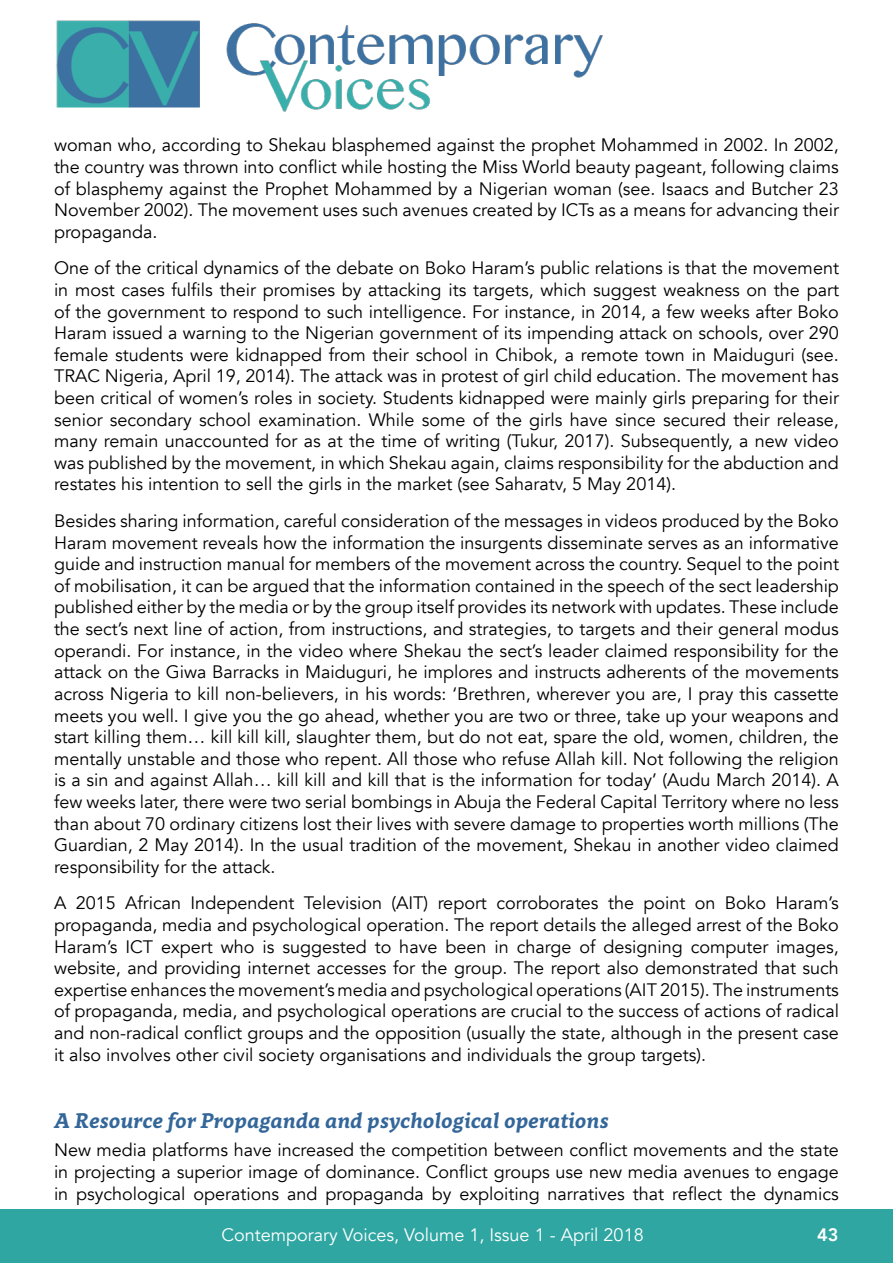
<style>
.page{position:relative;width:893px;height:1263px;background:#fff}
.page>*{position:absolute;margin:0;border:0;box-sizing:border-box;transform-origin:0 0}
.t1{font:italic 700 21px "Clavo";color:#369}
.t2{font:18px/21.6px "Avenir";color:#000;text-align:justify}
.t3{font:18px "Avenir";color:#fff}
.t4{font:800 18px "Avenir";color:#fff}
</style>
<div class="page">
<div style="left:0;top:1210px;width:893px;height:53px;background:#2fa6a2"></div>
<img style="left:56px;top:21px;width:547px;height:91px">
<p class="t2" style="left:54px;top:135px;width:786px">woman who, according to Shekau blasphemed against the prophet Mohammed in 2002. In 2002, the country was thrown into conflict while hosting the Miss World beauty pageant, following claims of blasphemy against the Prophet Mohammed by a Nigerian woman (see. Isaacs and Butcher 23<br>November 2002). The movement uses such avenues created by ICTs as a means for advancing their propaganda.</p>
<p class="t2" style="left:54px;top:258px;width:786px">One of the critical dynamics of the debate on Boko Haram’s public relations is that the movement in most cases fulfils their promises by attacking its targets, which suggest weakness on the part of the government to respond to such intelligence. For instance, in 2014, a few weeks after Boko Haram issued a warning to the Nigerian government of its impending attack on schools, over 290 female students were kidnapped from their school in Chibok, a remote town in Maiduguri (see.<br>TRAC Nigeria, April 19, 2014). The attack was in protest of girl child education. The movement has been critical of women’s roles in society. Students kidnapped were mainly girls preparing for their senior secondary school examination. While some of the girls have since secured their release, many remain unaccounted for as at the time of writing (Tukur, 2017). Subsequently, a new video was published by the movement, in which Shekau again, claims responsibility for the abduction and restates his intention to sell the girls in the market (see Saharatv, 5 May 2014).</p>
<p class="t2" style="left:54px;top:510px;width:786px">Besides sharing information, careful consideration of the messages in videos produced by the Boko Haram movement reveals how the information the insurgents disseminate serves as an informative guide and instruction manual for members of the movement across the country. Sequel to the point of mobilisation, it can be argued that the information contained in the speech of the sect leadership published either by the media or by the group itself provides its network with updates. These include the sect’s next line of action, from instructions, and strategies, to targets and their general modus operandi. For instance, in the video where Shekau the sect’s leader claimed responsibility for the attack on the Giwa Barracks in Maiduguri, he implores and instructs adherents of the movements across Nigeria to kill non-believers, in his words: ‘Brethren, wherever you are, I pray this cassette meets you well. I give you the go ahead, whether you are two or three, take up your weapons and start killing them… kill kill kill, slaughter them, but do not eat, spare the old, women, children, the mentally unstable and those who repent. All those who refuse Allah kill. Not following the religion is a sin and against Allah… kill kill and kill that is the information for today’ (Audu March 2014). A few weeks later, there were two serial bombings in Abuja the Federal Capital Territory where no less than about 70 ordinary citizens lost their lives with severe damage to properties worth millions (The Guardian, 2 May 2014). In the usual tradition of the movement, Shekau in another video claimed responsibility for the attack.</p>
<p class="t2" style="left:54px;top:893px;width:786px">A 2015 African Independent Television (AIT) report corroborates the point on Boko Haram’s propaganda, media and psychological operation. The report details the alleged arrest of the Boko Haram’s ICT expert who is suggested to have been in charge of designing computer images, website, and providing internet accesses for the group. The report also demonstrated that such expertise enhances the movement’s media and psychological operations (AIT 2015). The instruments of propaganda, media, and psychological operations are crucial to the success of actions of radical and non-radical conflict groups and the opposition (usually the state, although in the present case it also involves other civil society organisations and individuals the group targets).</p>
<p class="t1" style="left:54px;top:1105px;width:556px">A Resource for Propaganda and psychological operations</p>
<p class="t2" style="left:54px;top:1140px;width:786px">New media platforms have increased the competition between conflict movements and the state in projecting a superior image of dominance. Conflict groups use new media avenues to engage in psychological operations and propaganda by exploiting narratives that reflect the dynamics</p>
<p class="t3" style="left:221px;top:1223px;width:424px">Contemporary Voices, Volume 1, Issue 1 - April 2018</p>
<p class="t4" style="left:817px;top:1220px;width:23px">43</p>
</div>
